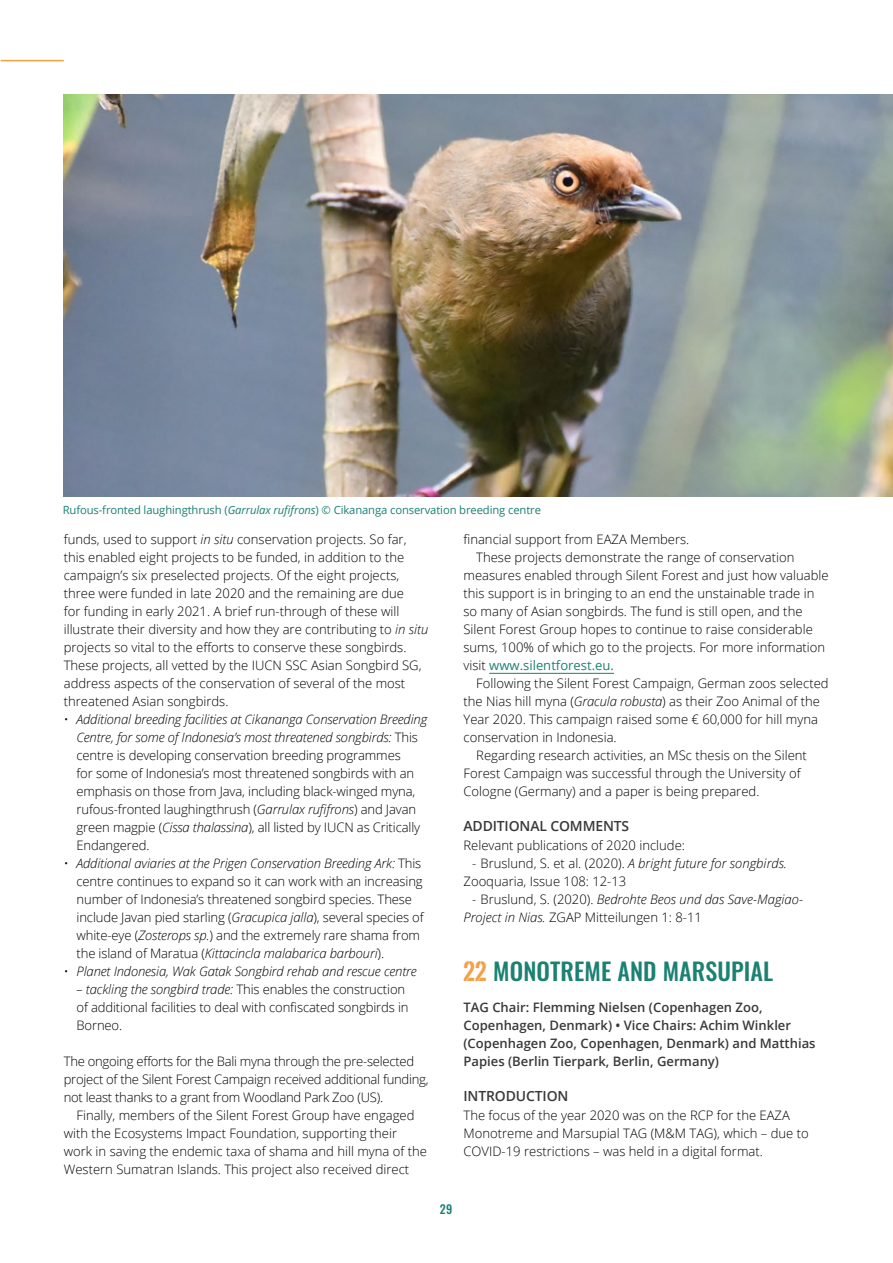
<style>
.page{position:relative;width:893px;height:1263px;background:#fff}
.page>*{position:absolute;margin:0;border:0;box-sizing:border-box;transform-origin:0 0}
.t1{font:500 24px "Oswald";letter-spacing:.005em;color:#1c8172}
.Tkop1{font:600 13.95px "Open Sans";letter-spacing:-.01em;color:#3a3938}
.Niet_indent_plat{font:300 13.05px/18px "Open Sans";color:#000}
.idnengt_plat{font:300 13.05px/18px "Open Sans";color:#000}
.Tagchair{font:600 13.05px/18px "Open Sans";color:#3a3938}
.Niet_indent_plat-2{font:300 13.05px/18px "Open Sans";letter-spacing:-.02em;color:#000}
.t2{font:italic 300 13.05px/18px "Open Sans";letter-spacing:-.01em;color:#000}
.t3{font:500 12px "Oswald";color:#1c8172}
.TAGbijschrift{font:11.25px "Open Sans";letter-spacing:-.01em;color:#1c8172}
.s1{font-style:italic}
.s2{font-style:normal}
.s3{font-weight:400;color:#1c8172}
.s4{font-family:"Oswald Stencil";font-weight:700;font-size:22.5px;color:#f59f47}
</style>
<div class="page">
<hr style="left:1px;top:60px;width:63px;height:1px;background:#f59f47">
<hr style="left:489px;top:673px;width:125px;height:1px;background:#1c8172">
<img style="left:64px;top:94px;width:829px;height:402px">
<p class="TAGbijschrift" style="left:63px;top:502px;width:480px">Rufous-fronted laughingthrush (<span class="s1">Garrulax rufifrons</span>) © Cikananga conservation breeding centre</p>
<p class="Niet_indent_plat" style="left:64px;top:530px;width:366px">funds, used to support <span class="s1">in situ</span> conservation projects. So far, this enabled eight projects to be funded, in addition to the campaign’s six preselected projects. Of the eight projects, three were funded in late 2020 and the remaining are due<br>for funding in early 2021. A brief run-through of these will illustrate their diversity and how they are contributing to <span class="s1">in situ </span>projects so vital to the efforts to conserve these songbirds.<br>These projects, all vetted by the IUCN SSC Asian Songbird SG, address aspects of the conservation of several of the most threatened Asian songbirds.</p>
<p class="Niet_indent_plat" style="left:77px;top:710px;width:352px;text-indent:-13px">• <span class="s1">Additional breeding facilities at Cikananga Conservation Breeding Centre, for some of Indonesia’s most threatened songbirds:</span> This centre is developing conservation breeding programmes<br>for some of Indonesia’s most threatened songbirds with an emphasis on those from Java, including black-winged myna, rufous-fronted laughingthrush (<span class="s1">Garrulax rufifrons</span>) and Javan green magpie (<span class="s1">Cissa thalassina</span>), all listed by IUCN as Critically Endangered.</p>
<p class="Niet_indent_plat" style="left:77px;top:854px;width:349px;text-indent:-13px">• <span class="s1">Additional aviaries at the Prigen Conservation Breeding Ark:</span> This centre continues to expand so it can work with an increasing number of Indonesia’s threatened songbird species. These include Javan pied starling (<span class="s1">Gracupica jalla</span>), several species of white-eye (<span class="s1">Zosterops sp.</span>) and the extremely rare shama from the island of Maratua (<span class="s1">Kittacincla malabarica barbouri</span>).</p>
<p class="t2" style="left:64px;top:962px;width:355px"><span class="s2">•</span> Planet Indonesia, Wak Gatak Songbird rehab and rescue centre</p>
<p class="Niet_indent_plat" style="left:77px;top:980px;width:333px"><span class="s1">– tackling the songbird trade:</span> This enables the construction of additional facilities to deal with confiscated songbirds in<br>Borneo.</p>
<p class="Niet_indent_plat-2" style="left:64px;top:1052px;width:366px">The ongoing efforts for the Bali myna through the pre-selected project of the Silent Forest Campaign received additional funding, not least thanks to a grant from Woodland Park Zoo (US).</p>
<p class="idnengt_plat" style="left:64px;top:1106px;width:365px;text-indent:13px">Finally, members of the Silent Forest Group have engaged with the Ecosystems Impact Foundation, supporting their work in saving the endemic taxa of shama and hill myna of the Western Sumatran Islands. This project also received direct</p>
<p class="idnengt_plat" style="left:463px;top:530px;width:227px">financial support from EAZA Members.</p>
<p class="idnengt_plat" style="left:463px;top:548px;width:367px;text-indent:13px">These projects demonstrate the range of conservation measures enabled through Silent Forest and just how valuable this support is in bringing to an end the unstainable trade in so many of Asian songbirds. The fund is still open, and the Silent Forest Group hopes to continue to raise considerable sums, 100% of which go to the projects. For more information visit <span class="s3">www.silentforest.eu.</span></p>
<p class="idnengt_plat" style="left:463px;top:674px;width:367px;text-indent:13px">Following the Silent Forest Campaign, German zoos selected the Nias hill myna (<span class="s1">Gracula robusta</span>) as their Zoo Animal of the Year 2020. This campaign raised some € 60,000 for hill myna conservation in Indonesia.</p>
<p class="idnengt_plat" style="left:463px;top:746px;width:345px;text-indent:13px">Regarding research activities, an MSc thesis on the Silent<br>Forest Campaign was successful through the University of<br>Cologne (Germany) and a paper is being prepared.</p>
<p class="Tkop1" style="left:463px;top:816px;width:167px">ADDITIONAL COMMENTS</p>
<p class="Niet_indent_plat" style="left:463px;top:836px;width:223px">Relevant publications of 2020 include:</p>
<p class="Niet_indent_plat" style="left:463px;top:854px;width:325px;text-indent:9px">- Bruslund, S. et al. (2020). <span class="s1">A bright future for songbirds.<br></span>Zooquaria, Issue 108: 12-13</p>
<p class="t2" style="left:463px;top:890px;width:341px;text-indent:9px"><span class="s2">- Bruslund, S. (2020).</span> Bedrohte Beos und das Save-Magiao-<br>Project in Nias. <span class="s2">ZGAP Mitteilungen 1: 8-11</span></p>
<p class="t1" style="left:463px;top:958px;width:311px"><span class="s4">22</span> MONOTREME AND MARSUPIAL</p>
<p class="Tagchair" style="left:463px;top:998px;width:354px">TAG Chair: Flemming Nielsen (Copenhagen Zoo, Copenhagen, Denmark) • Vice Chairs: Achim Winkler (Copenhagen Zoo, Copenhagen, Denmark) and Matthias Papies (Berlin Tierpark, Berlin, Germany)</p>
<p class="Tkop1" style="left:463px;top:1086px;width:106px">INTRODUCTION</p>
<p class="Niet_indent_plat" style="left:463px;top:1106px;width:347px">The focus of the year 2020 was on the RCP for the EAZA<br>Monotreme and Marsupial TAG (M&amp;M TAG), which – due to<br>COVID-19 restrictions – was held in a digital format.</p>
<p class="t3" style="left:440px;top:1203px;width:14px">29</p>
</div>
